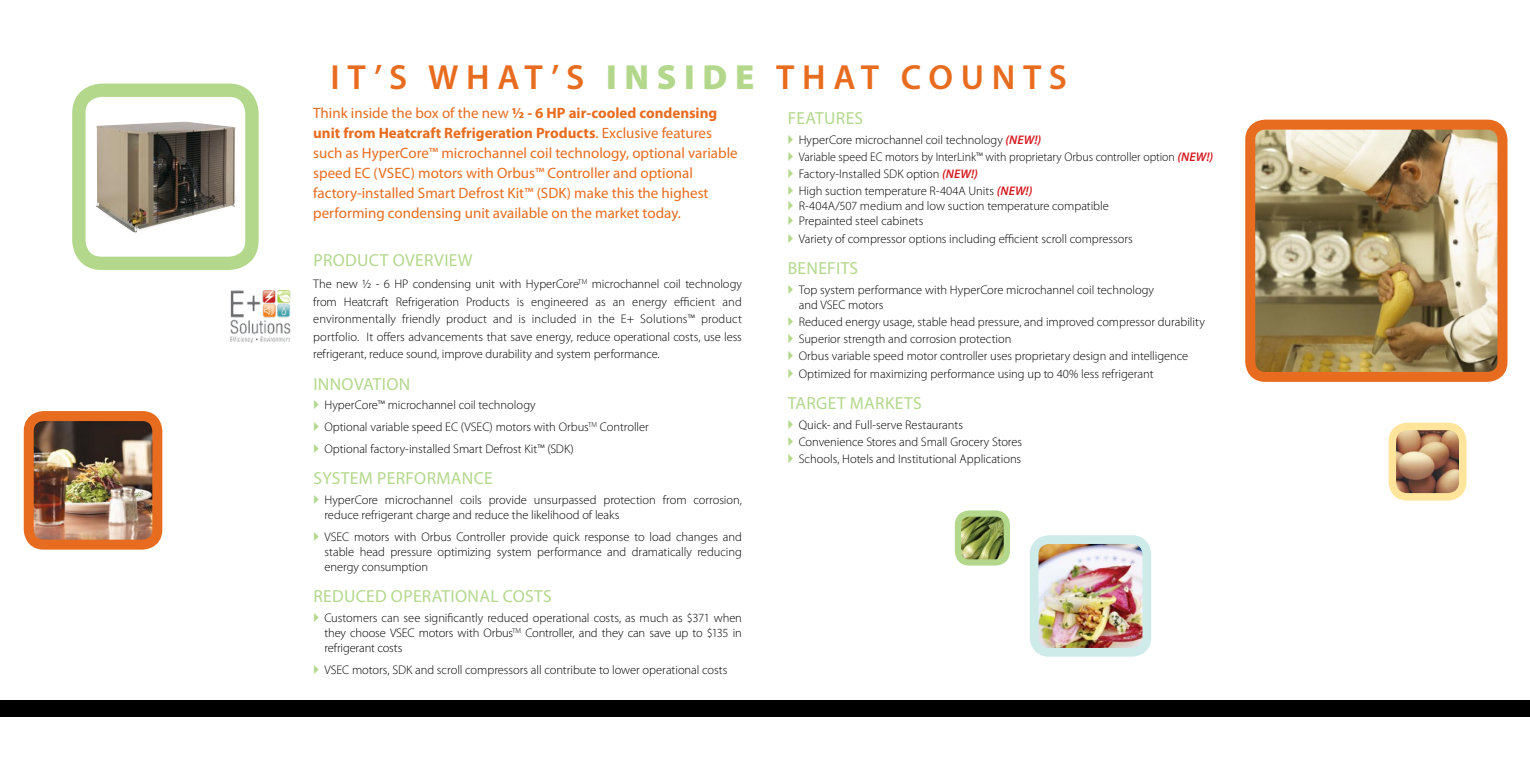
<style>
.page{position:relative;width:1530px;height:765px;background:#fff}
.page>*{position:absolute;margin:0;border:0;box-sizing:border-box;transform-origin:0 0}
.t1{font:600 35px "Myriad Pro";letter-spacing:.22em;color:#e86c1f}
.t2{font:17.5px "Myriad Pro";letter-spacing:.02em;color:#b3d88c}
.t3{font:15px/20px "Myriad Pro";color:#e86c1f}
.t4{font:300 12.5px/17.2px "Myriad Pro";letter-spacing:-.005em;color:#000}
.s1{font-weight:900;color:#b3d88c}
.s2{font-weight:700}
.s3{font-weight:600;font-style:italic;color:#d71920}
</style>
<div class="page">
<img style="left:29px;top:416px;width:128px;height:129px;border-radius:15px">
<div style="left:24px;top:411px;width:138px;height:139px;border:10px solid #e86c1f;border-radius:15px"></div>
<div style="left:0;top:700px;width:1530px;height:17px;background:#000"></div>
<div style="left:72px;top:84px;width:187px;height:186px;border:13px solid #b3d88c;border-radius:23px"></div>
<img style="left:96px;top:122px;width:140px;height:110px">
<img style="left:1256px;top:131px;width:241px;height:240px">
<div style="left:1245px;top:120px;width:263px;height:262px;border:10px solid #e86c1f;border-radius:15px"></div>
<img style="left:1034px;top:540px;width:113px;height:112px;border-radius:15px">
<div style="left:1030px;top:535px;width:121px;height:122px;border:9px solid #ceebea;border-radius:15px"></div>
<img style="left:958px;top:514px;width:49px;height:48px;border-radius:11px">
<div style="left:955px;top:510px;width:55px;height:56px;border:6px solid #b3d88c;border-radius:11px"></div>
<img style="left:1392px;top:426px;width:71px;height:71px;border-radius:15px">
<div style="left:1389px;top:423px;width:77px;height:78px;border:8px solid #ffe49c;border-radius:15px"></div>
<img style="left:230px;top:291px;width:61px;height:53px">
<h1 class="t1" style="left:330px;top:55px;width:738px">IT’S WHAT’S <span class="s1">INSIDE</span> THAT COUNTS</h1>
<p class="t3" style="left:313px;top:102px;width:426px">Think inside the box of the new <span class="s2">½ - 6 HP air-cooled condensing unit from Heatcraft Refrigeration Products</span>. Exclusive features such as HyperCore™ microchannel coil technology, optional variable speed EC (VSEC) motors with Orbus™ Controller and optional factory-installed Smart Defrost Kit™ (SDK) make this the highest performing condensing unit available on the market today.</p>
<h2 class="t2" style="left:313px;top:249px;width:90px">PRODUCT OVERVIE</h2>
<h2 class="t2" style="left:458px;top:249px;width:16px">W</h2>
<p class="t4" style="left:313px;top:275px;width:430px;text-align:justify">The new ½ - 6 HP condensing unit with HyperCore<sup>TM</sup> microchannel coil technology from Heatcraft Refrigeration Products is engineered as an energy efficient and environmentally friendly product and is included in the E+ Solutions™ product portfolio. It offers advancements that save energy, reduce operational costs, use less refrigerant, reduce sound, improve durability and system performance.</p>
<h2 class="t2" style="left:313px;top:373px;width:11px">INNOV</h2>
<h2 class="t2" style="left:363px;top:373px;width:29px">ATION</h2>
<p class="t4" style="left:324px;top:394px;width:326px;line-height:21.8px">HyperCore™ microchannel coil technology<br>Optional variable speed EC (VSEC) motors with Orbus<sup>TM</sup> Controller<br>Optional factory-installed Smart Defrost Kit™ (SDK)</p>
<h2 class="t2" style="left:313px;top:468px;width:181px">System Performance</h2>
<p class="t4" style="left:324px;top:492px;width:419px;line-height:15px">HyperCore microchannel coils provide unsurpassed protection from corrosion, reduce refrigerant charge and reduce the likelihood of leaks</p>
<p class="t4" style="left:324px;top:529px;width:419px;line-height:15px;text-align:justify">VSEC motors with Orbus Controller provide quick response to load changes and stable head pressure optimizing system performance and dramatically reducing energy consumption</p>
<h2 class="t2" style="left:313px;top:585px;width:31px">Reduc</h2>
<h2 class="t2" style="left:366px;top:585px;width:169px">ed Operational Costs</h2>
<p class="t4" style="left:324px;top:610px;width:419px;line-height:15px;text-align:justify">Customers can see significantly reduced operational costs, as much as $371 when they choose VSEC motors with Orbus<sup>TM</sup> Controller, and they can save up to $135 in refrigerant costs</p>
<p class="t4" style="left:324px;top:661px;width:405px">VSEC motors, SDK and scroll compressors all contribute to lower operational costs</p>
<h2 class="t2" style="left:788px;top:107px;width:77px">FEATURES</h2>
<p class="t4" style="left:799px;top:131px;width:416px">HyperCore microchannel coil technology <span class="s3">(NEW!)<br></span>Variable speed EC motors by InterLink™ with proprietary Orbus controller option <span class="s3">(NEW!)<br></span>Factory-Installed SDK option <span class="s3">(NEW!)<br></span>High suction temperature R-404A Units <span class="s3">(NEW!)</span></p>
<p class="t4" style="left:799px;top:198px;width:312px;line-height:15px">R-404A/507 medium and low suction temperature compatible<br>Prepainted steel cabinets</p>
<p class="t4" style="left:799px;top:230px;width:335px">Variety of compressor options including efficient scroll compressors</p>
<h2 class="t2" style="left:788px;top:257px;width:19px">BENEFI</h2>
<h2 class="t2" style="left:841px;top:257px;width:19px">TS</h2>
<p class="t4" style="left:799px;top:282px;width:357px;line-height:15px">Top system performance with HyperCore microchannel coil technology and VSEC motors</p>
<p class="t4" style="left:799px;top:313px;width:408px">Reduced energy usage, stable head pressure, and improved compressor durability Superior strength and corrosion protection<br>Orbus variable speed motor controller uses proprietary design and intelligence Optimized for maximizing performance using up to 40% less refrigerant</p>
<h2 class="t2" style="left:788px;top:392px;width:135px">TARGET MARKETS</h2>
<p class="t4" style="left:799px;top:416px;width:225px">Quick- and Full-serve Restaurants<br>Convenience Stores and Small Grocery Stores<br>Schools, Hotels and Institutional Applications</p>
</div>
